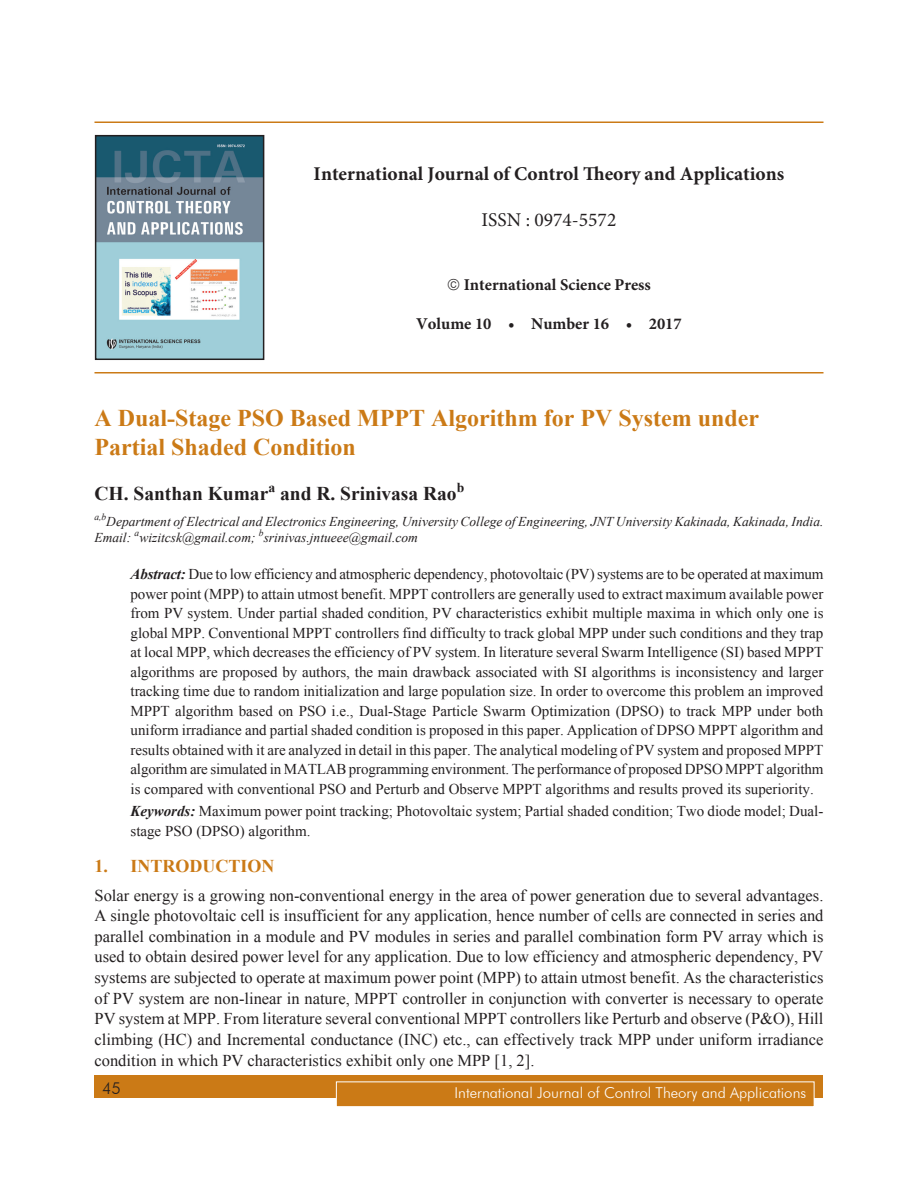
<style>
.page{position:relative;width:918px;height:1188px;background:#fff}
.page>*{position:absolute;margin:0;border:0;box-sizing:border-box;transform-origin:0 0}
.Chapter_Name{font:700 24px/28.8px "Times New Roman";color:#cb7a16}
.t1{font:700 19.5px "Minion Pro";color:#231f20}
.Author_Name{font:700 19.5px "Times New Roman";color:#231f20}
.t2{font:19.5px "Minion Pro";color:#231f20}
.Subhead_1{font:700 18px "Times New Roman";color:#cb7a16}
.Body_text{font:16.5px/20.5px "Times New Roman";color:#231f20;text-align:justify}
.t3{font:700 16.5px "Minion Pro";color:#231f20}
.t4{font:300 16.5px "Futura BT";color:#231f20}
.Abstract_Body_text{font:15px/19.5px "Times New Roman";color:#231f20;text-align:justify}
.t5{font:300 15px "Futura BT";color:#fff}
.Author_Name-2{font:700 13.65px "Times New Roman";color:#231f20}
.Author_Footnote{font:italic 13.5px/16.2px "Times New Roman";color:#231f20}
.s1{font-weight:700;font-style:italic}
</style>
<div class="page">
<div style="left:94px;top:1076px;width:730px;height:22px;background:#cb7a16"></div>
<div style="left:336px;top:1082px;width:478px;height:25px;background:#cb7a16"></div>
<div style="left:336px;top:1082px;width:478px;height:25px;border:1px solid #fff"></div>
<hr style="left:94px;top:122px;width:730px;height:1px;background:#cb7a16">
<hr style="left:94px;top:372px;width:730px;height:2px;background:#cb7a16">
<img style="left:98px;top:138px;width:163px;height:219px">
<div style="left:95px;top:135px;width:169px;height:225px;border:2px solid #231f20"></div>
<p class="t1" style="left:314px;top:160px;width:472px">International Journal of Control Theory and Applications</p>
<p class="t2" style="left:482px;top:207px;width:136px">ISSN : 0974-5572</p>
<p class="t3" style="left:464px;top:273px;width:189px">International Science Press</p>
<p class="t3" style="left:416px;top:312px;width:267px">Volume 10 • Number 16 • 2017</p>
<p class="Chapter_Name" style="left:94px;top:403px;width:666px">A Dual-Stage PSO Based MPPT Algorithm for PV System under<br>Partial Shaded Condition</p>
<p class="Author_Name" style="left:94px;top:480px;width:175px">CH. Santhan Kumar</p>
<p class="Author_Name-2" style="left:268px;top:478px;width:8px">a</p>
<p class="Author_Name" style="left:280px;top:480px;width:178px">and R. Srinivasa Rao</p>
<p class="Author_Name-2" style="left:457px;top:478px;width:9px">b</p>
<p class="Author_Footnote" style="left:94px;top:513px;width:730px"><sup>a,b</sup>Department of Electrical and Electronics Engineering, University College of Engineering, JNT University Kakinada, Kakinada, India.<br>Email: <sup>a</sup>wizitcsk@gmail.com; <sup>b</sup>srinivas.jntueee@gmail.com</p>
<p class="Abstract_Body_text" style="left:130px;top:564px;width:695px"><span class="s1">Abstract:</span> Due to low efficiency and atmospheric dependency, photovoltaic (PV) systems are to be operated at maximum power point (MPP) to attain utmost benefit. MPPT controllers are generally used to extract maximum available power from PV system. Under partial shaded condition, PV characteristics exhibit multiple maxima in which only one is global MPP. Conventional MPPT controllers find difficulty to track global MPP under such conditions and they trap at local MPP, which decreases the efficiency of PV system. In literature several Swarm Intelligence (SI) based MPPT algorithms are proposed by authors, the main drawback associated with SI algorithms is inconsistency and larger tracking time due to random initialization and large population size. In order to overcome this problem an improved MPPT algorithm based on PSO i.e., Dual-Stage Particle Swarm Optimization (DPSO) to track MPP under both uniform irradiance and partial shaded condition is proposed in this paper. Application of DPSO MPPT algorithm and results obtained with it are analyzed in detail in this paper. The analytical modeling of PV system and proposed MPPT algorithm are simulated in MATLAB programming environment. The performance of proposed DPSO MPPT algorithm is compared with conventional PSO and Perturb and Observe MPPT algorithms and results proved its superiority.</p>
<p class="Abstract_Body_text" style="left:130px;top:801px;width:694px"><span class="s1">Keywords:</span> Maximum power point tracking; Photovoltaic system; Partial shaded condition; Two diode model; Dual&shy;stage PSO (DPSO) algorithm.</p>
<p class="Subhead_1" style="left:94px;top:854px;width:70px">1. Introd</p>
<p class="Subhead_1" style="left:202px;top:854px;width:26px">uctio</p>
<p class="Subhead_1" style="left:262px;top:854px;width:14px">n</p>
<p class="Body_text" style="left:94px;top:885px;width:731px">Solar energy is a growing non-conventional energy in the area of power generation due to several advantages.<br>A single photovoltaic cell is insufficient for any application, hence number of cells are connected in series and parallel combination in a module and PV modules in series and parallel combination form PV array which is used to obtain desired power level for any application. Due to low efficiency and atmospheric dependency, PV systems are subjected to operate at maximum power point (MPP) to attain utmost benefit. As the characteristics of PV system are non-linear in nature, MPPT controller in conjunction with converter is necessary to operate PV system at MPP. From literature several conventional MPPT controllers like Perturb and observe (P&amp;O), Hill climbing (HC) and Incremental conductance (INC) etc., can effectively track MPP under uniform irradiance condition in which PV characteristics exhibit only one MPP [1, 2].</p>
<p class="t4" style="left:102px;top:1078px;width:21px">45</p>
<p class="t5" style="left:455px;top:1084px;width:353px">International Journal of Control Theory and Applications</p>
</div>
